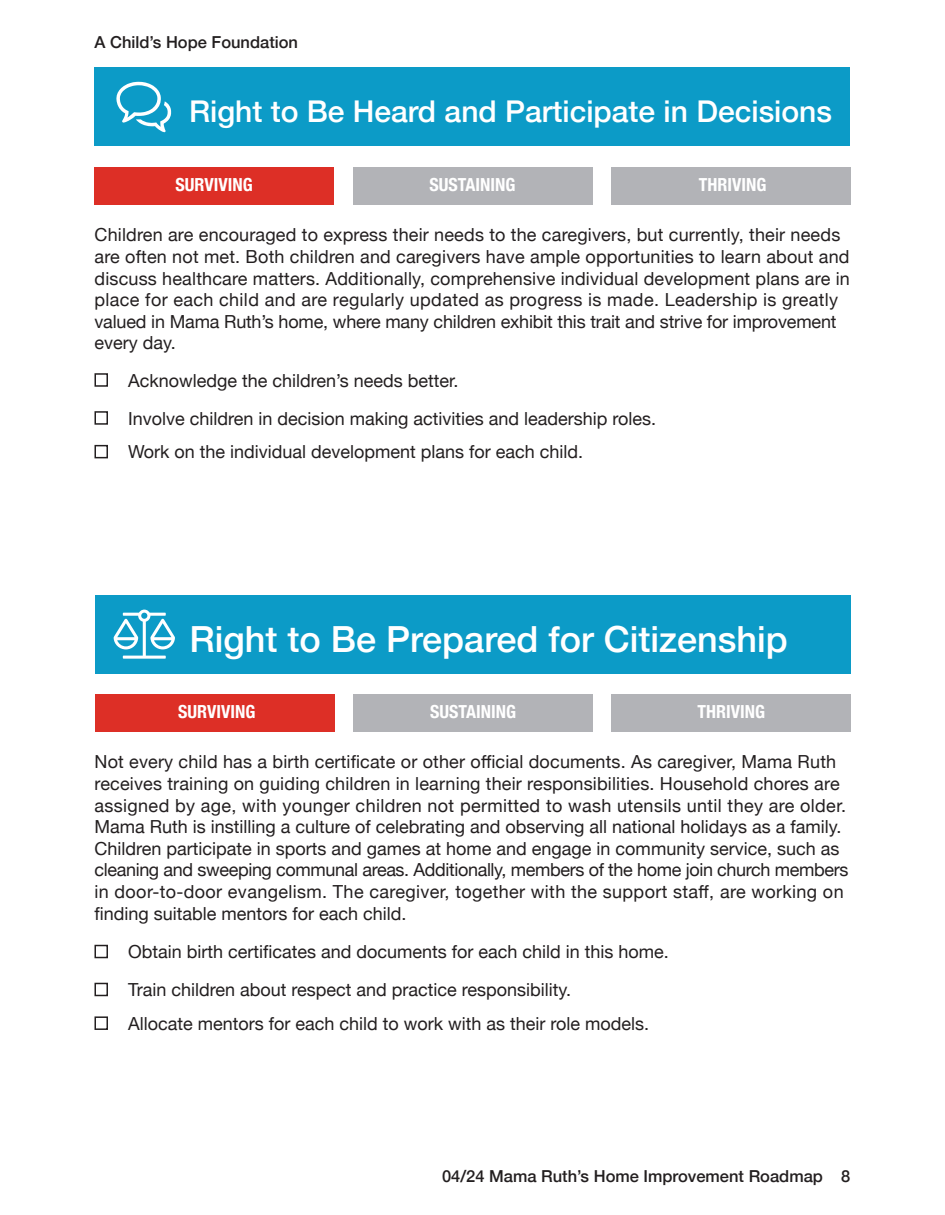
<style>
.page{position:relative;width:945px;height:1215px;background:#fff}
.page>*{position:absolute;margin:0;border:0;box-sizing:border-box;transform-origin:0 0}
.t1{font:500 36px "Helvetica Neue";color:#fff}
.t2{font:500 30px "Helvetica Neue";color:#fff}
.Body{font:18px/21.6px "Helvetica Neue";color:#231f20}
.Table_Header{font:700 condensed 18px "Helvetica Neue";color:#fff}
.Numbering{font:500 16.5px "Helvetica Neue";color:#231f20}
</style>
<div class="page">
<div style="left:94px;top:68px;width:756px;height:78px;background:#0c9bc7"></div>
<div style="left:95px;top:595px;width:756px;height:79px;background:#0c9bc7"></div>
<svg style="left:116px;top:82px;width:55px;height:50px"></svg>
<svg style="left:114px;top:610px;width:61px;height:49px"></svg>
<div style="left:94px;top:373px;width:14px;height:14px;border:2px solid #231f20"></div>
<div style="left:94px;top:945px;width:14px;height:13px;border:2px solid #231f20"></div>
<div style="left:94px;top:411px;width:14px;height:14px;border:2px solid #231f20"></div>
<div style="left:94px;top:983px;width:14px;height:13px;border:2px solid #231f20"></div>
<div style="left:94px;top:445px;width:14px;height:13px;border:2px solid #231f20"></div>
<div style="left:94px;top:1016px;width:14px;height:14px;border:2px solid #231f20"></div>
<div style="left:94px;top:167px;width:240px;height:37px;background:#dd2f26"></div>
<div style="left:353px;top:167px;width:239px;height:37px;background:#b2b3b7"></div>
<div style="left:611px;top:167px;width:239px;height:37px;background:#b2b3b7"></div>
<div style="left:95px;top:694px;width:239px;height:37px;background:#dd2f26"></div>
<div style="left:353px;top:694px;width:240px;height:37px;background:#b2b3b7"></div>
<div style="left:612px;top:694px;width:239px;height:37px;background:#b2b3b7"></div>
<p class="Numbering" style="left:94px;top:29px;width:205px">A Child’s Hope Foundation</p>
<h3 class="t2" style="left:189px;top:87px;width:645px">Right to Be Heard and Participate in Decisions</h3>
<p class="Table_Header" style="left:175px;top:169px;width:79px">SURVIVING</p>
<p class="Table_Header" style="left:430px;top:169px;width:87px">SUSTAINING</p>
<p class="Table_Header" style="left:699px;top:169px;width:69px">THRIVING</p>
<p class="Body" style="left:94px;top:225px;width:757px">Children are encouraged to express their needs to the caregivers, but currently, their needs are often not met. Both children and caregivers have ample opportunities to learn about and discuss healthcare matters. Additionally, comprehensive individual development plans are in place for each child and are regularly updated as progress is made. Leadership is greatly valued in Mama Ruth’s home, where many children exhibit this trait and strive for improvement every day.</p>
<p class="Body" style="left:128px;top:371px;width:332px">Acknowledge the children’s needs better.</p>
<p class="Body" style="left:128px;top:409px;width:530px">Involve children in decision making activities and leadership roles.</p>
<p class="Body" style="left:128px;top:442px;width:457px">Work on the individual development plans for each child.</p>
<h3 class="t1" style="left:190px;top:610px;width:600px">Right to Be Prepared for Citizenship</h3>
<p class="Table_Header" style="left:178px;top:697px;width:79px">SURVIVING</p>
<p class="Table_Header" style="left:430px;top:697px;width:87px">SUSTAINING</p>
<p class="Table_Header" style="left:698px;top:697px;width:69px">THRIVING</p>
<p class="Body" style="left:94px;top:752px;width:755px">Not every child has a birth certificate or other official documents. As caregiver, Mama Ruth receives training on guiding children in learning their responsibilities. Household chores are assigned by age, with younger children not permitted to wash utensils until they are older.<br>Mama Ruth is instilling a culture of celebrating and observing all national holidays as a family.<br>Children participate in sports and games at home and engage in community service, such as cleaning and sweeping communal areas. Additionally, members of the home join church members in door-to-door evangelism. The caregiver, together with the support staff, are working on finding suitable mentors for each child.</p>
<p class="Body" style="left:128px;top:942px;width:542px">Obtain birth certificates and documents for each child in this home.</p>
<p class="Body" style="left:128px;top:980px;width:445px">Train children about respect and practice responsibility.</p>
<p class="Body" style="left:128px;top:1014px;width:523px">Allocate mentors for each child to work with as their role models.</p>
<p class="Numbering" style="left:442px;top:1163px;width:410px">04/24 Mama Ruth’s Home Improvement Roadmap 8</p>
</div>
